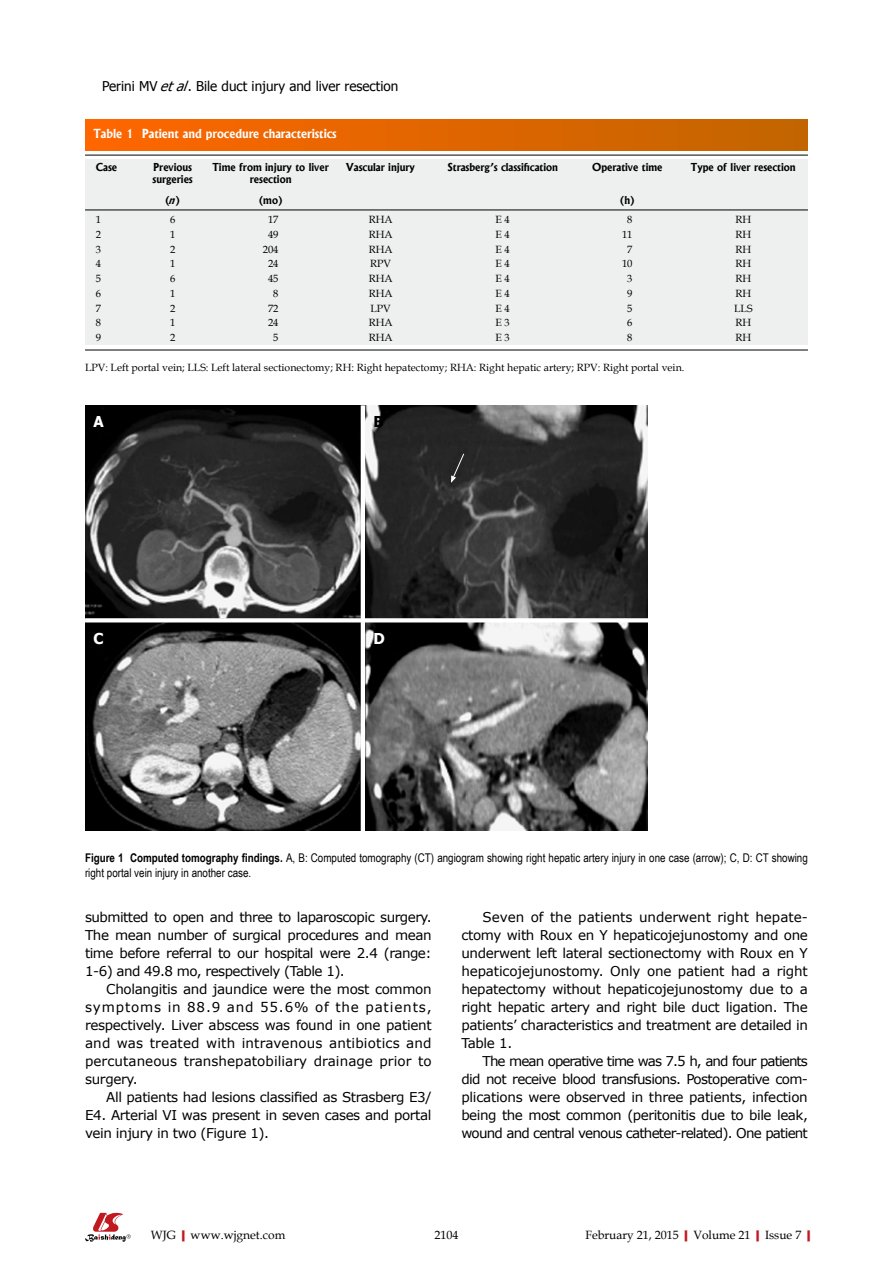
<style>
.page{position:relative;width:893px;height:1263px;background:#fff}
.page>*{position:absolute;margin:0;border:0;box-sizing:border-box;transform-origin:0 0}
.t1{font:700 15px "Tahoma";color:#fff}
.t2{font:700 15px "Tahoma";color:#000}
.t3{font:13.5px "Verdana";letter-spacing:-.025em;color:#000}
.t4{font:13.5px "Verdana";letter-spacing:-.06em;color:#000}
.t5{font:13.5px "Verdana";letter-spacing:-.05em;color:#000}
.t6{font:13.5px "Verdana";letter-spacing:.005em;color:#000}
.t7{font:13.5px "Tahoma";color:#000}
.t8{font:13.5px "Verdana";letter-spacing:-.07em;color:#000}
.t9{font:13.5px "Verdana";letter-spacing:.01em;color:#000}
.t10{font:13.5px "Verdana";letter-spacing:-.005em;color:#000}
.t11{font:13.5px "Verdana";letter-spacing:.065em;color:#000}
.t12{font:12px/15px "Arial Narrow";color:#000}
.t13{font:12px "Book Antiqua";color:#000}
.t14{font:700 12px "Albertus";color:#fff}
.t15{font:10.5px "Book Antiqua";color:#000}
.t16{font:700 10.5px/12.6px "Albertus";color:#000}
.s1{font-style:italic}
.s2{font-weight:700}
.s3{font-weight:700;color:#c01920}
</style>
<div class="page">
<div style="left:85px;top:119px;width:723px;height:32px;background:linear-gradient(to right,#f60,#c16500)"></div>
<div style="left:85px;top:159px;width:723px;height:186px;background:#eeefef"></div>
<hr style="left:85px;top:155px;width:723px;height:1px;background:#000">
<hr style="left:85px;top:210px;width:723px;height:1px;background:#000">
<hr style="left:85px;top:350px;width:723px;height:1px;background:#000">
<svg style="left:85px;top:1213px;width:46px;height:29px"></svg>
<img style="left:85px;top:405px;width:563px;height:426px">
<hr style="left:361px;top:405px;width:4px;height:429px;background:#fff">
<svg style="left:85px;top:618px;width:563px;height:4px"></svg>
<svg style="left:451px;top:453px;width:13px;height:29px"></svg>
<p class="t7" style="left:102px;top:77px;width:298px">Perini MV <span class="s1">etal</span>. Bile duct injury and liver resection</p>
<p class="t14" style="left:94px;top:126px;width:245px">Table 1 Patient and procedure characteristics</p>
<p class="t16" style="left:96px;top:161px;width:23px">Case</p>
<p class="t16" style="left:152px;top:161px;width:42px">Previous surgeries</p>
<p class="t16" style="left:213px;top:161px;width:118px;text-align:center">Time from injury to liver resection</p>
<p class="t16" style="left:346px;top:161px;width:70px">Vascular injury</p>
<p class="t16" style="left:447px;top:161px;width:112px">Strasberg’s classification</p>
<p class="t16" style="left:592px;top:161px;width:72px">Operative time</p>
<p class="t16" style="left:691px;top:161px;width:106px">Type of liver resection</p>
<p class="t16" style="left:165px;top:193px;width:17px">(<span class="s1">n</span>)</p>
<p class="t16" style="left:259px;top:193px;width:26px">(mo)</p>
<p class="t16" style="left:620px;top:193px;width:17px">(h)</p>
<p class="t15" style="left:96px;top:212px;width:7px">1</p>
<p class="t15" style="left:170px;top:212px;width:7px">6</p>
<p class="t15" style="left:268px;top:212px;width:12px">17</p>
<p class="t15" style="left:369px;top:212px;width:25px">RHA</p>
<p class="t15" style="left:496px;top:212px;width:16px">E 4</p>
<p class="t15" style="left:627px;top:212px;width:7px">8</p>
<p class="t15" style="left:735px;top:212px;width:17px">RH</p>
<p class="t15" style="left:96px;top:227px;width:7px">2</p>
<p class="t15" style="left:170px;top:227px;width:7px">1</p>
<p class="t15" style="left:268px;top:227px;width:12px">49</p>
<p class="t15" style="left:369px;top:227px;width:25px">RHA</p>
<p class="t15" style="left:496px;top:227px;width:16px">E 4</p>
<p class="t15" style="left:622px;top:227px;width:12px">11</p>
<p class="t15" style="left:735px;top:227px;width:17px">RH</p>
<p class="t15" style="left:96px;top:242px;width:7px">3</p>
<p class="t15" style="left:170px;top:242px;width:7px">2</p>
<p class="t15" style="left:263px;top:242px;width:17px">204</p>
<p class="t15" style="left:369px;top:242px;width:25px">RHA</p>
<p class="t15" style="left:496px;top:242px;width:16px">E 4</p>
<p class="t15" style="left:627px;top:242px;width:7px">7</p>
<p class="t15" style="left:735px;top:242px;width:17px">RH</p>
<p class="t15" style="left:96px;top:257px;width:7px">4</p>
<p class="t15" style="left:170px;top:257px;width:7px">1</p>
<p class="t15" style="left:268px;top:257px;width:12px">24</p>
<p class="t15" style="left:370px;top:257px;width:22px">RPV</p>
<p class="t15" style="left:496px;top:257px;width:16px">E 4</p>
<p class="t15" style="left:622px;top:257px;width:12px">10</p>
<p class="t15" style="left:735px;top:257px;width:17px">RH</p>
<p class="t15" style="left:96px;top:271px;width:7px">5</p>
<p class="t15" style="left:170px;top:271px;width:7px">6</p>
<p class="t15" style="left:268px;top:271px;width:12px">45</p>
<p class="t15" style="left:369px;top:271px;width:25px">RHA</p>
<p class="t15" style="left:496px;top:271px;width:16px">E 4</p>
<p class="t15" style="left:627px;top:271px;width:7px">3</p>
<p class="t15" style="left:735px;top:271px;width:17px">RH</p>
<p class="t15" style="left:96px;top:286px;width:7px">6</p>
<p class="t15" style="left:170px;top:286px;width:7px">1</p>
<p class="t15" style="left:273px;top:286px;width:7px">8</p>
<p class="t15" style="left:369px;top:286px;width:25px">RHA</p>
<p class="t15" style="left:496px;top:286px;width:16px">E 4</p>
<p class="t15" style="left:627px;top:286px;width:7px">9</p>
<p class="t15" style="left:735px;top:286px;width:17px">RH</p>
<p class="t15" style="left:96px;top:301px;width:7px">7</p>
<p class="t15" style="left:170px;top:301px;width:7px">2</p>
<p class="t15" style="left:268px;top:301px;width:12px">72</p>
<p class="t15" style="left:370px;top:301px;width:22px">LPV</p>
<p class="t15" style="left:496px;top:301px;width:16px">E 4</p>
<p class="t15" style="left:627px;top:301px;width:7px">5</p>
<p class="t15" style="left:734px;top:301px;width:20px">LLS</p>
<p class="t15" style="left:96px;top:316px;width:7px">8</p>
<p class="t15" style="left:170px;top:316px;width:7px">1</p>
<p class="t15" style="left:268px;top:316px;width:12px">24</p>
<p class="t15" style="left:369px;top:316px;width:25px">RHA</p>
<p class="t15" style="left:496px;top:316px;width:16px">E 3</p>
<p class="t15" style="left:627px;top:316px;width:7px">6</p>
<p class="t15" style="left:735px;top:316px;width:17px">RH</p>
<p class="t15" style="left:96px;top:330px;width:7px">9</p>
<p class="t15" style="left:170px;top:330px;width:7px">2</p>
<p class="t15" style="left:273px;top:330px;width:7px">5</p>
<p class="t15" style="left:369px;top:330px;width:25px">RHA</p>
<p class="t15" style="left:496px;top:330px;width:16px">E 3</p>
<p class="t15" style="left:627px;top:330px;width:7px">8</p>
<p class="t15" style="left:735px;top:330px;width:17px">RH</p>
<p class="t15" style="left:85px;top:360px;width:601px">LPV: Left portal vein; LLS: Left lateral sectionectomy; RH: Right hepatectomy; RHA: Right hepatic artery; RPV: Right portal vein.</p>
<p class="t1" style="left:94px;top:411px;width:12px">A</p>
<p class="t1" style="left:94px;top:628px;width:12px">C</p>
<p class="t2" style="left:374px;top:411px;width:12px">B</p>
<p class="t1" style="left:374px;top:628px;width:13px">D</p>
<p class="t12" style="left:85px;top:850px;width:724px"><span class="s2">Figure 1 Computed tomography findings.</span> A, B: Computed tomography (CT) angiogram showing right hepatic artery injury in one case (arrow); C, D: CT showing right portal vein injury in another case.</p>
<p class="t3" style="left:85px;top:908px;width:348px">submitted to open and three to laparoscopic surgery.</p>
<p class="t3" style="left:85px;top:926px;width:348px">The mean number of surgical procedures and mean</p>
<p class="t3" style="left:85px;top:944px;width:348px">time before referral to our hospital were 2.4 (range:</p>
<p class="t3" style="left:85px;top:962px;width:261px">1-6) and 49.8 mo, respectively (Table 1).</p>
<p class="t3" style="left:106px;top:980px;width:327px">Cholangitis and jaundice were the most common</p>
<p class="t11" style="left:85px;top:998px;width:348px">symptoms in 88.9 and 55.6% of the patients,</p>
<p class="t3" style="left:85px;top:1016px;width:348px">respectively. Liver abscess was found in one patient</p>
<p class="t9" style="left:85px;top:1034px;width:348px">and was treated with intravenous antibiotics and</p>
<p class="t6" style="left:85px;top:1052px;width:348px">percutaneous transhepatobiliary drainage prior to</p>
<p class="t3" style="left:85px;top:1070px;width:54px">surgery.</p>
<p class="t3" style="left:106px;top:1088px;width:327px">All patients had lesions classified as Strasberg E3/</p>
<p class="t3" style="left:85px;top:1106px;width:348px">E4. Arterial VI was present in seven cases and portal</p>
<p class="t3" style="left:85px;top:1124px;width:186px">vein injury in two (Figure 1).</p>
<p class="t10" style="left:483px;top:908px;width:327px">Seven of the patients underwent right hepate-</p>
<p class="t3" style="left:461px;top:926px;width:348px">ctomy with Roux en Y hepaticojejunostomy and one</p>
<p class="t3" style="left:461px;top:944px;width:348px">underwent left lateral sectionectomy with Roux en Y</p>
<p class="t3" style="left:461px;top:962px;width:348px">hepaticojejunostomy. Only one patient had a right</p>
<p class="t3" style="left:461px;top:980px;width:348px">hepatectomy without hepaticojejunostomy due to a</p>
<p class="t3" style="left:461px;top:998px;width:348px">right hepatic artery and right bile duct ligation. The</p>
<p class="t3" style="left:461px;top:1016px;width:348px">patients’ characteristics and treatment are detailed in</p>
<p class="t3" style="left:461px;top:1034px;width:52px">Table 1.</p>
<p class="t8" style="left:483px;top:1052px;width:327px">The mean operative time was 7.5 h, and four patients</p>
<p class="t5" style="left:461px;top:1070px;width:348px">did not receive blood transfusions. Postoperative com-</p>
<p class="t3" style="left:461px;top:1088px;width:348px">plications were observed in three patients, infection</p>
<p class="t3" style="left:461px;top:1106px;width:348px">being the most common (peritonitis due to bile leak,</p>
<p class="t4" style="left:461px;top:1124px;width:348px">wound and central venous catheter-related). One patient</p>
<p class="t13" style="left:151px;top:1226px;width:136px">WJG<span class="s3">|</span>www.wjgnet.com</p>
<p class="t13" style="left:434px;top:1226px;width:25px">2104</p>
<p class="t13" style="left:585px;top:1226px;width:232px">February 21, 2015<span class="s3">|</span>Volume 21<span class="s3">|</span>Issue 7<span class="s3">|</span></p>
</div>
